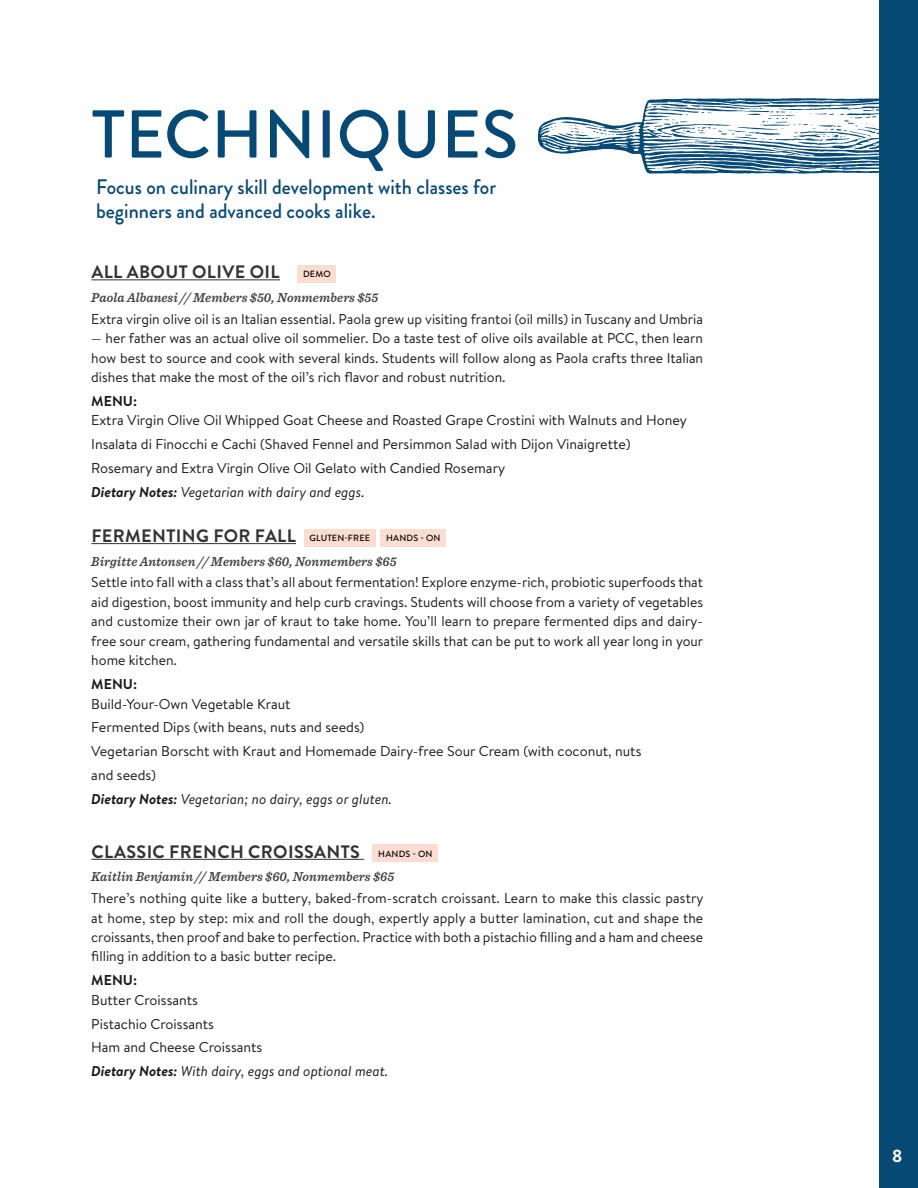
<style>
.page{position:relative;width:918px;height:1188px;background:#fff}
.page>*{position:absolute;margin:0;border:0;box-sizing:border-box;transform-origin:0 0}
.t1{font:500 67.5px "Brandon Grotesque";letter-spacing:.005em;color:#074975}
.t2{font:500 21px/24.8px "Brandon Grotesque";color:#074975;scale:.95 1}
.t3{font:700 18px "Brandon Grotesque";letter-spacing:.02em;color:#333}
.t4{font:700 18px "Brandon Grotesque";color:#fff}
.t5{font:14.25px/23.9px "Brandon Text";color:#1a1a1a;text-align:justify}
.t6{font:700 14.25px "Brandon Text";color:#1a1a1a}
.t7{font:italic 600 13.5px "Sentinel";letter-spacing:.01em;color:#404040;scale:.95 1}
.t8{font:500 9px "Brandon Grotesque";letter-spacing:.02em;color:#000}
.s1{font-weight:700;font-style:italic}
.s2{font-style:italic}
.s3{font-weight:500;font-size:9px;color:#000}
</style>
<div class="page">
<div style="left:879px;top:0;width:39px;height:1188px;background:#074975"></div>
<svg style="left:538px;top:98px;width:341px;height:76px"></svg>
<hr style="left:91px;top:279px;width:189px;height:1px;background:#333">
<hr style="left:91px;top:543px;width:205px;height:1px;background:#333">
<hr style="left:91px;top:859px;width:273px;height:1px;background:#333">
<div style="left:298px;top:265px;width:38px;height:18px;background:#fdddd2"></div>
<div style="left:304px;top:529px;width:72px;height:17px;background:#fdddd2"></div>
<div style="left:381px;top:529px;width:65px;height:17px;background:#fdddd2"></div>
<div style="left:373px;top:845px;width:65px;height:17px;background:#fdddd2"></div>
<h1 class="t1" style="left:92px;top:88px;width:428px">TECHNIQUES</h1>
<h2 class="t2" style="left:96px;top:174px;width:423px">Focus on culinary skill development with classes for beginners and advanced cooks alike.</h2>
<p class="t3" style="left:91px;top:259px;width:190px">ALL ABOUT OLIVE OIL</p>
<p class="t8" style="left:303px;top:268px;width:29px">DEMO</p>
<p class="t7" style="left:91px;top:287px;width:304px">Paola Albanesi // Members $50, Nonmembers $55</p>
<p class="t5" style="left:91px;top:306px;width:613px">Extra virgin olive oil is an Italian essential. Paola grew up visiting frantoi (oil mills) in Tuscany and Umbria</p>
<p class="t5" style="left:91px;top:328px;width:613px;line-height:19.5px">— her father was an actual olive oil sommelier. Do a taste test of olive oils available at PCC, then learn how best to source and cook with several kinds. Students will follow along as Paola crafts three Italian dishes that make the most of the oil’s rich flavor and robust nutrition.</p>
<p class="t6" style="left:91px;top:391px;width:47px">MENU:</p>
<p class="t5" style="left:91px;top:408px;width:597px;text-align:left">Extra Virgin Olive Oil Whipped Goat Cheese and Roasted Grape Crostini with Walnuts and Honey Insalata di Finocchi e Cachi (Shaved Fennel and Persimmon Salad with Dijon Vinaigrette)<br>Rosemary and Extra Virgin Olive Oil Gelato with Candied Rosemary<br><span class="s1">Dietary Notes:</span> <span class="s2">Vegetarian with dairy and eggs.</span></p>
<p class="t3" style="left:91px;top:523px;width:280px">FERMENTING FOR FALL <span class="s3">GLUTEN-FREE</span></p>
<p class="t8" style="left:386px;top:532px;width:56px">HANDS - ON</p>
<p class="t7" style="left:91px;top:551px;width:323px">Birgitte Antonsen // Members $60, Nonmembers $65</p>
<p class="t5" style="left:91px;top:572px;width:614px;line-height:19.5px">Settle into fall with a class that’s all about fermentation! Explore enzyme-rich, probiotic superfoods that aid digestion, boost immunity and help curb cravings. Students will choose from a variety of vegetables and customize their own jar of kraut to take home. You’ll learn to prepare fermented dips and dairy&shy;free sour cream, gathering fundamental and versatile skills that can be put to work all year long in your home kitchen.</p>
<p class="t6" style="left:91px;top:674px;width:47px">MENU:</p>
<p class="t5" style="left:91px;top:691px;width:552px;text-align:left">Build-Your-Own Vegetable Kraut<br>Fermented Dips (with beans, nuts and seeds)<br>Vegetarian Borscht with Kraut and Homemade Dairy-free Sour Cream (with coconut, nuts and seeds)<br><span class="s1">Dietary Notes:</span> <span class="s2">Vegetarian; no dairy, eggs or gluten.</span></p>
<p class="t3" style="left:91px;top:839px;width:343px">CLASSIC FRENCH CROISSANTS <span class="s3">HANDS - ON</span></p>
<p class="t7" style="left:91px;top:866px;width:320px">Kaitlin Benjamin // Members $60, Nonmembers $65</p>
<p class="t5" style="left:91px;top:888px;width:614px;line-height:19.5px">There’s nothing quite like a buttery, baked-from-scratch croissant. Learn to make this classic pastry at home, step by step: mix and roll the dough, expertly apply a butter lamination, cut and shape the croissants, then proof and bake to perfection. Practice with both a pistachio filling and a ham and cheese filling in addition to a basic butter recipe.</p>
<p class="t6" style="left:91px;top:970px;width:47px">MENU:</p>
<p class="t5" style="left:91px;top:987px;width:298px;text-align:left">Butter Croissants<br>Pistachio Croissants<br>Ham and Cheese Croissants<br><span class="s1">Dietary Notes:</span> <span class="s2">With dairy, eggs and optional meat.</span></p>
<p class="t4" style="left:892px;top:1143px;width:12px">8</p>
</div>
